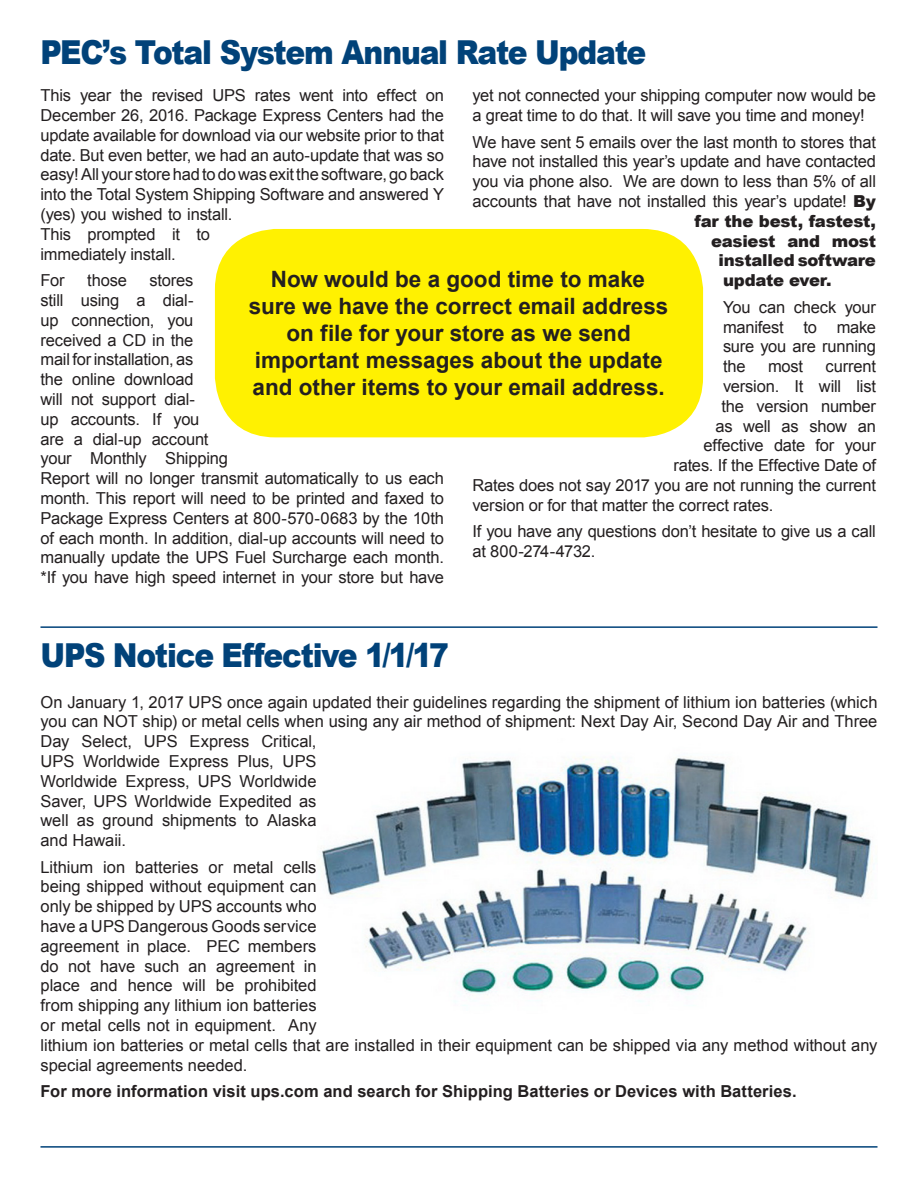
<style>
.page{position:relative;width:918px;height:1188px;background:#fff}
.page>*{position:absolute;margin:0;border:0;box-sizing:border-box;transform-origin:0 0}
.Heading{font:900 33px "Arial";letter-spacing:-.04em;color:#014279;scale:.9 1}
.body{font:700 22.5px/27px "Arial";color:#231f20;text-align:center}
.body-2{font:16.5px/19.8px "Arial";letter-spacing:-.01em;color:#231f20}
.body-3{font:700 16.5px "Arial";letter-spacing:.005em;color:#231f20}
.body-4{font:900 16.5px "Arial";letter-spacing:-.015em;color:#231f20}
.s1{font-weight:900}
</style>
<div class="page">
<hr style="left:40px;top:626px;width:838px;height:2px;background:#014279">
<hr style="left:40px;top:1146px;width:838px;height:2px;background:#014279">
<div style="left:215px;top:229px;width:488px;height:208px;background:#fff101;border-radius:61px"></div>
<img style="left:322px;top:756px;width:551px;height:250px">
<p class="Heading" style="left:40px;top:28px;width:675px">PEC’s Total System Annual Rate Update</p>
<p class="body-2" style="left:40px;top:85px;width:405px">This year the revised UPS rates went into effect on December 26, 2016. Package Express Centers had the update available for download via our website prior to that date. But even better, we had an auto-update that was so easy! All your store had to do was exit the software, go back into the Total System Shipping Software and answered Y (yes) you wished to install.<br>This prompted it to<br>immediately install.</p>
<p class="body-2" style="left:40px;top:270px;width:26px">For</p>
<p class="body-2" style="left:87px;top:270px;width:41px">those</p>
<p class="body-2" style="left:472px;top:85px;width:405px">yet not connected your shipping computer now would be a great time to do that. It will save you time and money!</p>
<p class="body-2" style="left:472px;top:132px;width:405px">We have sent 5 emails over the last month to stores that</p>
<p class="body-2" style="left:472px;top:152px;width:405px">have not installed this year’s update and have contacted</p>
<p class="body-2" style="left:472px;top:171px;width:405px">you via phone also. We are down to less than 5% of all</p>
<p class="body-2" style="left:472px;top:191px;width:405px">accounts that have not installed this year’s update! <span class="s1">By</span></p>
<p class="body-4" style="left:694px;top:209px;width:183px">far the best, fastest,</p>
<p class="body-4" style="left:711px;top:229px;width:167px">easiest and most</p>
<p class="body-4" style="left:718px;top:249px;width:159px">installed software</p>
<p class="body-4" style="left:723px;top:268px;width:110px">update ever.</p>
<p class="body-2" style="left:723px;top:297px;width:155px;text-align:justify">You can check your manifest to make sure you are running the</p>
<p class="body" style="left:249px;top:266px;width:421px">Now would be a good time to make sure we have the correct email address on file for your store as we send important messages about the update and other items to your email address.</p>
<p class="body-2" style="left:40px;top:270px;width:405px;text-indent:109px">stores<br>still using a dial-<br>up connection, you<br>received a CD in the<br>mail for installation, as<br>the online download<br>will not support dial-<br>up accounts. If you<br>are a dial-up account<br>your Monthly Shipping<br>Report will no longer transmit automatically to us each month. This report will need to be printed and faxed to<br>Package Express Centers at 800-570-0683 by the 10th of each month. In addition, dial-up accounts will need to manually update the UPS Fuel Surcharge each month. *If you have high speed internet in your store but have</p>
<p class="body-2" style="left:768px;top:356px;width:37px">most</p>
<p class="body-2" style="left:826px;top:356px;width:52px">current</p>
<p class="body-2" style="left:723px;top:376px;width:155px">version. It will list</p>
<p class="body-2" style="left:722px;top:396px;width:156px">the version number</p>
<p class="body-2" style="left:716px;top:416px;width:162px">as well as show an</p>
<p class="body-2" style="left:704px;top:436px;width:174px">effective date for your</p>
<p class="body-2" style="left:674px;top:455px;width:204px">rates. If the Effective Date of</p>
<p class="body-2" style="left:472px;top:475px;width:405px">Rates does not say 2017 you are not running the current</p>
<p class="body-2" style="left:472px;top:495px;width:302px">version or for that matter the correct rates.</p>
<p class="body-2" style="left:472px;top:521px;width:405px">If you have any questions don’t hesitate to give us a call at 800-274-4732.</p>
<p class="Heading" style="left:40px;top:632px;width:455px">UPS Notice Effective 1/1/17</p>
<p class="body-2" style="left:40px;top:692px;width:839px">On January 1, 2017 UPS once again updated their guidelines regarding the shipment of lithium ion batteries (which you can NOT ship) or metal cells when using any air method of shipment: Next Day Air, Second Day Air and Three Day Select, UPS Express Critical,<br>UPS Worldwide Express Plus, UPS<br>Worldwide Express, UPS Worldwide<br>Saver, UPS Worldwide Expedited as<br>well as ground shipments to Alaska<br>and Hawaii.</p>
<p class="body-2" style="left:40px;top:857px;width:838px">Lithium ion batteries or metal cells<br>being shipped without equipment can<br>only be shipped by UPS accounts who<br>have a UPS Dangerous Goods service<br>agreement in place. PEC members<br>do not have such an agreement in<br>place and hence will be prohibited<br>from shipping any lithium ion batteries<br>or metal cells not in equipment. Any<br>lithium ion batteries or metal cells that are installed in their equipment can be shipped via any method without any special agreements needed.</p>
<p class="body-3" style="left:40px;top:1080px;width:758px">For more information visit ups.com and search for Shipping Batteries or Devices with Batteries.</p>
</div>
